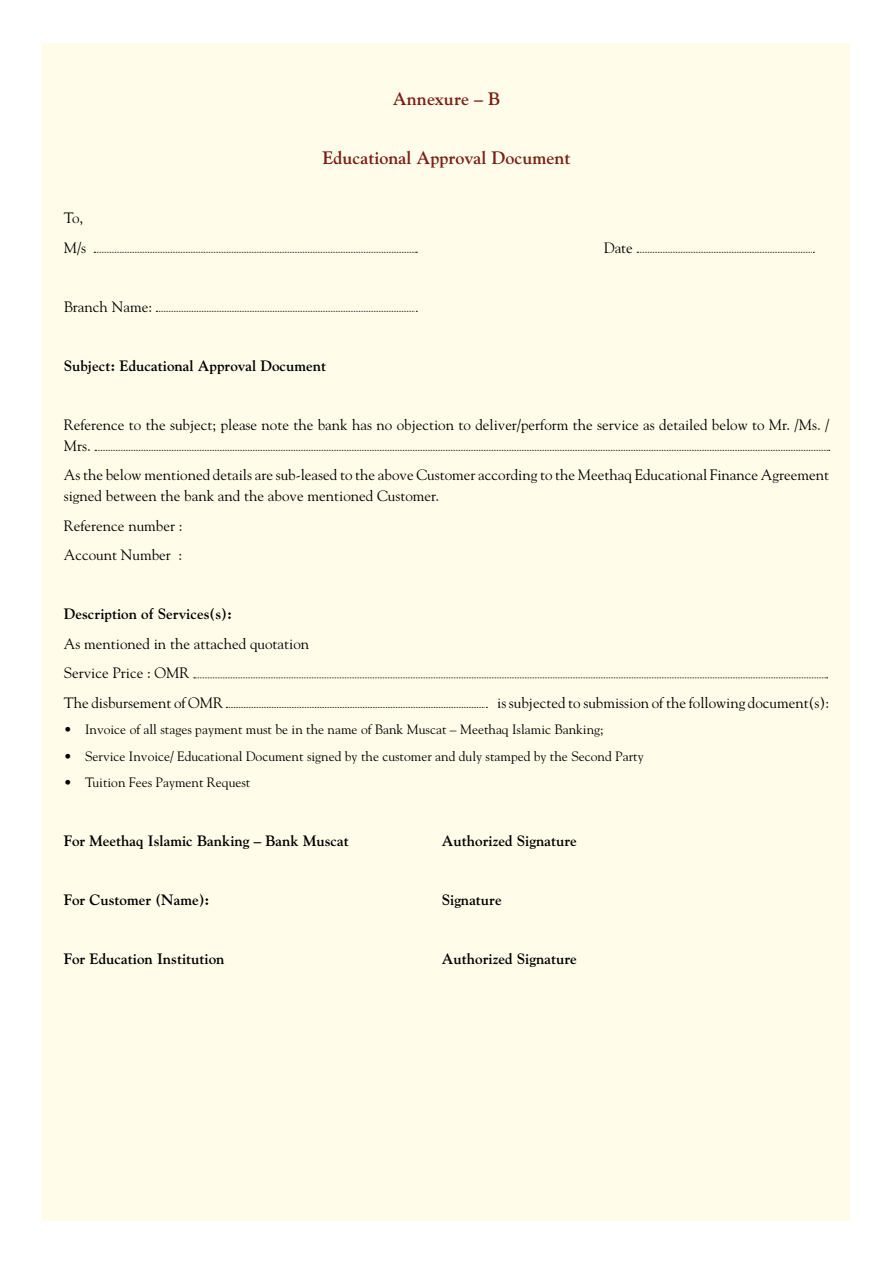
<style>
.page{position:relative;width:893px;height:1263px;background:#fff}
.page>*{position:absolute;margin:0;border:0;box-sizing:border-box;transform-origin:0 0}
.t1{font:700 18px "Goudy";color:#7a1f17}
.t2{font:15px/29.5px "Goudy";color:#000}
.t3{font:700 15px "Goudy";color:#000}
.t4{font:13.5px "Goudy";color:#000}
</style>
<div class="page">
<div style="left:43px;top:43px;width:807px;height:1177px;background:#fffde9"></div>
<svg style="left:94px;top:252px;width:323px;height:1px"></svg>
<svg style="left:637px;top:252px;width:177px;height:1px"></svg>
<svg style="left:156px;top:311px;width:261px;height:1px"></svg>
<svg style="left:95px;top:450px;width:735px;height:1px"></svg>
<svg style="left:194px;top:677px;width:634px;height:1px"></svg>
<svg style="left:226px;top:707px;width:261px;height:1px"></svg>
<p class="t1" style="left:393px;top:88px;width:109px">Annexure – B</p>
<p class="t2" style="left:64px;top:203px;width:24px">To,<br>M/s</p>
<p class="t2" style="left:64px;top:291px;width:90px">Branch Name:</p>
<p class="t1" style="left:322px;top:147px;width:250px">Educational Approval Document</p>
<p class="t3" style="left:64px;top:356px;width:264px">Subject: Educational Approval Document</p>
<p class="t2" style="left:604px;top:232px;width:31px">Date</p>
<p class="t2" style="left:64px;top:413px;width:767px;line-height:21px">Reference to the subject; please note the bank has no objection to deliver/perform the service as detailed below to Mr. /Ms. /<br>Mrs.</p>
<p class="t2" style="left:64px;top:464px;width:767px;line-height:21px">As the below mentioned details are sub-leased to the above Customer according to the Meethaq Educational Finance Agreement signed between the bank and the above mentioned Customer.</p>
<p class="t2" style="left:64px;top:510px;width:120px">Reference number :<br>Account Number :</p>
<p class="t3" style="left:64px;top:605px;width:170px">Description of Services(s):</p>
<p class="t2" style="left:64px;top:628px;width:247px">As mentioned in the attached quotation<br>Service Price : OMR<br>The disbursement of OMR</p>
<p class="t2" style="left:497px;top:687px;width:333px">is subjected to submission of the following document(s):</p>
<p class="t4" style="left:64px;top:721px;width:541px">• Invoice of all stages payment must be in the name of Bank Muscat – Meethaq Islamic Banking;</p>
<p class="t4" style="left:64px;top:748px;width:581px">• Service Invoice/ Educational Document signed by the customer and duly stamped by the Second Party</p>
<p class="t4" style="left:64px;top:774px;width:188px">• Tuition Fees Payment Request</p>
<p class="t3" style="left:64px;top:832px;width:287px">For Meethaq Islamic Banking – Bank Muscat</p>
<p class="t3" style="left:442px;top:832px;width:137px">Authorized Signature</p>
<p class="t3" style="left:64px;top:891px;width:147px">For Customer (Name):</p>
<p class="t3" style="left:442px;top:891px;width:61px">Signature</p>
<p class="t3" style="left:64px;top:950px;width:162px">For Education Institution</p>
<p class="t3" style="left:442px;top:950px;width:137px">Authorized Signature</p>
</div>
